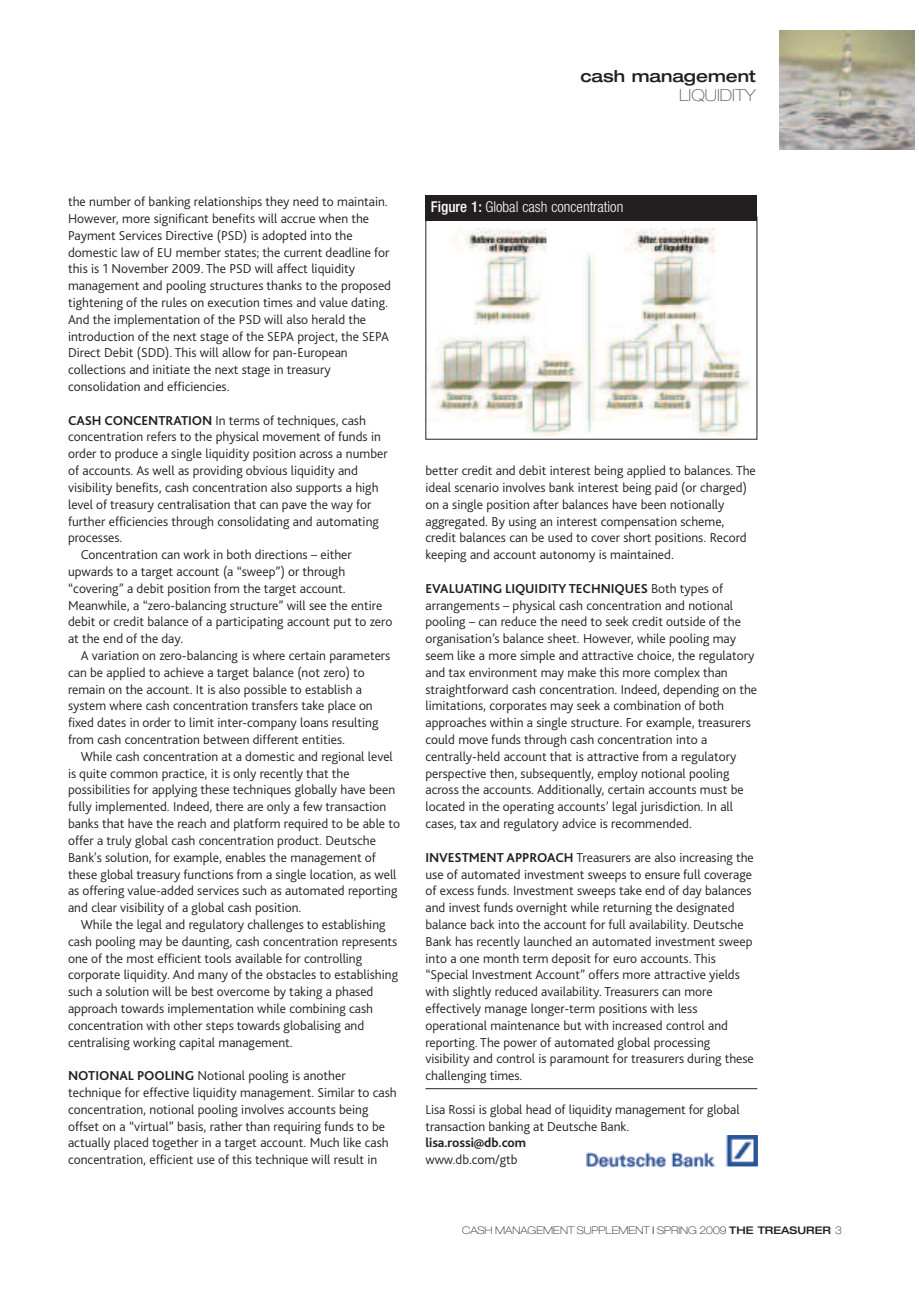
<style>
.page{position:relative;width:919px;height:1289px;background:#fff}
.page>*{position:absolute;margin:0;border:0;box-sizing:border-box;transform-origin:0 0}
.t1{font:500 expanded 16.5px "Helvetica Neue";color:#231f20}
.t2{font:100 expanded 16.5px "Helvetica Neue";color:#57585a}
.t3{font:300 condensed 15px "Helvetica Neue";color:#fff}
.t4{font:300 13.5px/16.8px "Bliss 2";color:#231f20}
.t5{font:700 13.5px "Bliss 2";letter-spacing:-.005em;color:#231f20}
.t6{font:100 expanded 10.5px "Helvetica Neue";color:#231f20}
.s1{font-weight:700}
.s2{font-weight:500}
.s3{font-weight:300;font-stretch:normal}
</style>
<div class="page">
<hr style="left:425px;top:1088px;width:332px;height:1px;background:#231f20">
<img style="left:779px;top:30px;width:135px;height:120px">
<img style="left:427px;top:228px;width:324px;height:207px">
<div style="left:425px;top:196px;width:332px;height:25px;background:#231f20"></div>
<img style="left:587px;top:1135px;width:170px;height:32px">
<p class="t1" style="left:580px;top:70px;width:177px">cash management</p>
<p class="t2" style="left:679px;top:90px;width:78px">LIQUIDITY</p>
<p class="t4" style="left:68px;top:194px;width:324px">the number of banking relationships they need to maintain.<br>However, more significant benefits will accrue when the Payment Services Directive (PSD) is adopted into the domestic law of EU member states; the current deadline for this is 1 November 2009. The PSD will affect liquidity management and pooling structures thanks to the proposed tightening of the rules on execution times and value dating.<br>And the implementation of the PSD will also herald the introduction of the next stage of the SEPA project, the SEPA Direct Debit (SDD). This will allow for pan-European collections and initiate the next stage in treasury consolidation and efficiencies.</p>
<p class="t4" style="left:68px;top:413px;width:299px"><span class="s1">CASH CONCENTRATION</span> In terms of techniques, cash</p>
<p class="t4" style="left:68px;top:430px;width:314px">concentration refers to the physical movement of funds in</p>
<p class="t4" style="left:68px;top:446px;width:321px">order to produce a single liquidity position across a number</p>
<p class="t4" style="left:68px;top:463px;width:291px">of accounts. As well as providing obvious liquidity and</p>
<p class="t4" style="left:68px;top:480px;width:312px">visibility benefits, cash concentration also supports a high</p>
<p class="t4" style="left:68px;top:497px;width:305px">level of treasury centralisation that can pave the way for</p>
<p class="t4" style="left:68px;top:514px;width:312px">further efficiencies through consolidating and automating</p>
<p class="t4" style="left:68px;top:530px;width:56px">processes.</p>
<p class="t4" style="left:81px;top:547px;width:272px">Concentration can work in both directions – either</p>
<p class="t4" style="left:68px;top:564px;width:279px">upwards to a target account (a “sweep”) or through</p>
<p class="t4" style="left:68px;top:581px;width:279px">“covering” a debit position from the target account.</p>
<p class="t4" style="left:68px;top:598px;width:316px">Meanwhile, a “zero-balancing structure” will see the entire</p>
<p class="t4" style="left:68px;top:614px;width:326px">debit or credit balance of a participating account put to zero</p>
<p class="t4" style="left:68px;top:631px;width:117px">at the end of the day.</p>
<p class="t4" style="left:81px;top:648px;width:311px">A variation on zero-balancing is where certain parameters</p>
<p class="t4" style="left:68px;top:665px;width:298px">can be applied to achieve a target balance (not zero) to</p>
<p class="t4" style="left:68px;top:682px;width:295px">remain on the account. It is also possible to establish a</p>
<p class="t4" style="left:68px;top:698px;width:306px">system where cash concentration transfers take place on</p>
<p class="t4" style="left:68px;top:715px;width:312px">fixed dates in order to limit inter-company loans resulting</p>
<p class="t4" style="left:68px;top:732px;width:278px">from cash concentration between different entities.</p>
<p class="t4" style="left:81px;top:749px;width:313px">While cash concentration at a domestic and regional level</p>
<p class="t4" style="left:68px;top:766px;width:283px">is quite common practice, it is only recently that the</p>
<p class="t4" style="left:68px;top:782px;width:328px">possibilities for applying these techniques globally have been</p>
<p class="t4" style="left:68px;top:799px;width:320px">fully implemented. Indeed, there are only a few transaction</p>
<p class="t4" style="left:68px;top:816px;width:333px">banks that have the reach and platform required to be able to</p>
<p class="t4" style="left:68px;top:833px;width:309px">offer a truly global cash concentration product. Deutsche</p>
<p class="t4" style="left:68px;top:850px;width:309px">Bank's solution, for example, enables the management of</p>
<p class="t4" style="left:68px;top:866px;width:330px">these global treasury functions from a single location, as well</p>
<p class="t4" style="left:68px;top:883px;width:331px">as offering value-added services such as automated reporting</p>
<p class="t4" style="left:68px;top:900px;width:235px">and clear visibility of a global cash position.</p>
<p class="t4" style="left:81px;top:917px;width:306px">While the legal and regulatory challenges to establishing</p>
<p class="t4" style="left:68px;top:934px;width:331px">cash pooling may be daunting, cash concentration represents</p>
<p class="t4" style="left:68px;top:950px;width:295px">one of the most efficient tools available for controlling</p>
<p class="t4" style="left:68px;top:967px;width:331px">corporate liquidity. And many of the obstacles to establishing</p>
<p class="t4" style="left:68px;top:984px;width:307px">such a solution will be best overcome by taking a phased</p>
<p class="t4" style="left:68px;top:1001px;width:306px">approach towards implementation while combining cash</p>
<p class="t4" style="left:68px;top:1018px;width:298px">concentration with other steps towards globalising and</p>
<p class="t4" style="left:68px;top:1034px;width:226px">centralising working capital management.</p>
<p class="t4" style="left:68px;top:1068px;width:330px"><span class="s1">NOTIONAL POOLING</span> Notional pooling is another technique for effective liquidity management. Similar to cash concentration, notional pooling involves accounts being offset on a “virtual” basis, rather than requiring funds to be actually placed together in a target account. Much like cash concentration, efficient use of this technique will result in</p>
<p class="t3" style="left:431px;top:201px;width:194px"><span class="s2">Figure 1:</span> Global cash concentration</p>
<p class="t4" style="left:425px;top:463px;width:332px">better credit and debit interest being applied to balances. The ideal scenario involves bank interest being paid (or charged) on a single position after balances have been notionally aggregated. By using an interest compensation scheme, credit balances can be used to cover short positions. Record keeping and account autonomy is maintained.</p>
<p class="t4" style="left:425px;top:581px;width:333px"><span class="s1">EVALUATING LIQUIDITY TECHNIQUES</span> Both types of arrangements – physical cash concentration and notional pooling – can reduce the need to seek credit outside of the organisation’s balance sheet. However, while pooling may seem like a more simple and attractive choice, the regulatory and tax environment may make this more complex than straightforward cash concentration. Indeed, depending on the limitations, corporates may seek a combination of both approaches within a single structure. For example, treasurers could move funds through cash concentration into a centrally-held account that is attractive from a regulatory perspective then, subsequently, employ notional pooling across the accounts. Additionally, certain accounts must be located in the operating accounts’ legal jurisdiction. In all cases, tax and regulatory advice is recommended.</p>
<p class="t4" style="left:425px;top:850px;width:330px"><span class="s1">INVESTMENT APPROACH</span> Treasurers are also increasing the use of automated investment sweeps to ensure full coverage of excess funds. Investment sweeps take end of day balances and invest funds overnight while returning the designated balance back into the account for full availability. Deutsche Bank has recently launched an automated investment sweep into a one month term deposit for euro accounts. This “Special Investment Account” offers more attractive yields with slightly reduced availability. Treasurers can more effectively manage longer-term positions with less operational maintenance but with increased control and reporting. The power of automated global processing visibility and control is paramount for treasurers during these challenging times.</p>
<p class="t4" style="left:425px;top:1102px;width:315px">Lisa Rossi is global head of liquidity management for global transaction banking at Deutsche Bank.</p>
<p class="t5" style="left:425px;top:1137px;width:102px">lisa.rossi@db.com</p>
<p class="t4" style="left:425px;top:1152px;width:94px">www.db.com/gtb</p>
<p class="t6" style="left:462px;top:1226px;width:381px">CASH MANAGEMENT SUPPLEMENT <span class="s3">I</span> SPRING 2009 <span class="s2">THE TREASURER</span> 3</p>
</div>
